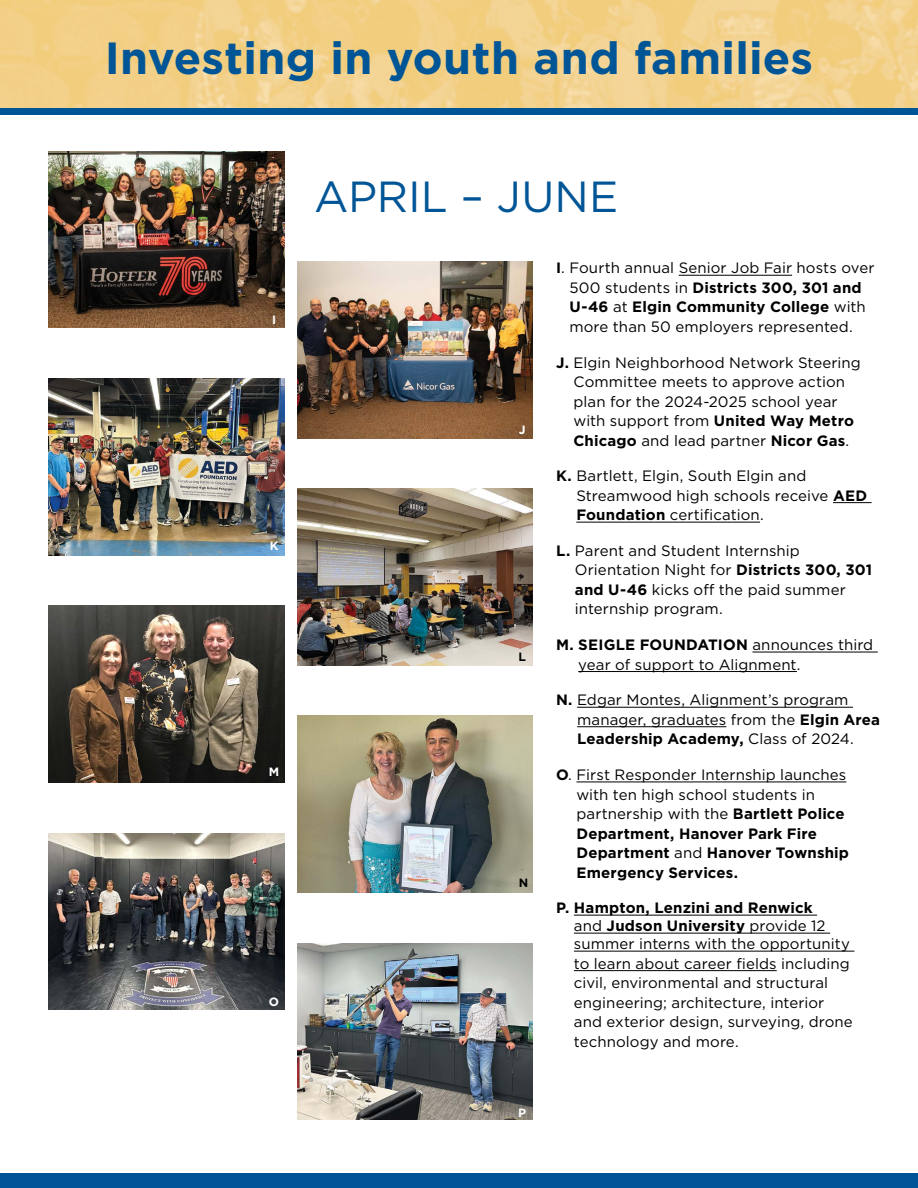
<style>
.page{position:relative;width:918px;height:1188px;background:#fff}
.page>*{position:absolute;margin:0;border:0;box-sizing:border-box;transform-origin:0 0}
.t1{font:700 45px "Gotham";letter-spacing:.005em;color:#005596}
.t2{font:43.5px "Gotham";color:#005596}
.t3{font:15px/19.5px "Gotham";letter-spacing:.005em;color:#000}
.t4{font:700 15px/19.5px "Gotham";letter-spacing:.01em;color:#000}
.t5{font:700 12px "Gotham";color:#fff}
.t6{font:700 12px "Gotham";color:#000}
.s1{font-weight:700}
.s2{font-weight:400}
</style>
<div class="page">
<div style="left:0;top:0;width:918px;height:115px;background:#005596"></div>
<img style="left:0;top:0;width:918px;height:108px">
<div style="left:0;top:1174px;width:918px;height:14px;background:#005596"></div>
<hr style="left:679px;top:275px;width:113px;height:1px;background:#000">
<hr style="left:833px;top:502px;width:39px;height:1px;background:#000">
<hr style="left:576px;top:522px;width:184px;height:1px;background:#000">
<hr style="left:752px;top:652px;width:126px;height:1px;background:#000">
<hr style="left:578px;top:671px;width:219px;height:1px;background:#000">
<hr style="left:577px;top:707px;width:276px;height:1px;background:#000">
<hr style="left:577px;top:726px;width:149px;height:1px;background:#000">
<hr style="left:576px;top:782px;width:270px;height:1px;background:#000">
<hr style="left:574px;top:915px;width:243px;height:1px;background:#000">
<hr style="left:574px;top:933px;width:256px;height:1px;background:#000">
<hr style="left:574px;top:951px;width:280px;height:1px;background:#000">
<hr style="left:574px;top:970px;width:203px;height:1px;background:#000">
<img style="left:49px;top:151px;width:235px;height:177px">
<img style="left:297px;top:261px;width:236px;height:177px">
<img style="left:49px;top:379px;width:235px;height:176px">
<img style="left:297px;top:489px;width:236px;height:176px">
<img style="left:49px;top:606px;width:235px;height:176px">
<img style="left:297px;top:716px;width:236px;height:177px">
<img style="left:49px;top:833px;width:235px;height:177px">
<img style="left:297px;top:943px;width:236px;height:177px">
<h1 class="t1" style="left:105px;top:28px;width:710px">Investing in youth and families</h1>
<p class="t5" style="left:272px;top:311px;width:6px">I</p>
<p class="t5" style="left:270px;top:538px;width:10px">K</p>
<p class="t5" style="left:269px;top:764px;width:12px">M</p>
<p class="t5" style="left:269px;top:994px;width:12px">O</p>
<h2 class="t2" style="left:314px;top:169px;width:306px">APRIL – JUNE</h2>
<p class="t5" style="left:519px;top:422px;width:8px">J</p>
<p class="t6" style="left:518px;top:649px;width:9px">L</p>
<p class="t6" style="left:519px;top:875px;width:11px">N</p>
<p class="t5" style="left:518px;top:1105px;width:10px">P</p>
<p class="t3" style="left:556px;top:258px;width:320px;text-align:center"><span class="s1">I</span>. Fourth annual Senior Job Fair hosts over 500 students in <span class="s1">Districts 300, 301 and U-46</span> at <span class="s1">Elgin Community College</span> with more than 50 employers represented.</p>
<p class="t3" style="left:573px;top:352px;width:289px;text-indent:-17px"><span class="s1">J.</span> Elgin Neighborhood Network Steering Committee meets to approve action plan for the 2024-2025 school year with support from <span class="s1">United Way Metro Chicago</span> and lead partner <span class="s1">Nicor Gas</span>.</p>
<p class="t3" style="left:576px;top:466px;width:292px;text-indent:-20px"><span class="s1">K.</span> Bartlett, Elgin, South Elgin and<br>Streamwood high schools receive <span class="s1">AED<br>Foundation</span> certification.</p>
<p class="t3" style="left:575px;top:541px;width:299px;text-indent:-19px"><span class="s1">L.</span> Parent and Student Internship<br>Orientation Night for <span class="s1">Districts 300, 301 and U-46</span> kicks off the paid summer internship program.</p>
<p class="t3" style="left:578px;top:635px;width:296px;text-indent:-22px"><span class="s1">M. SEIGLE FOUNDATION</span> announces third year of support to Alignment.</p>
<p class="t3" style="left:577px;top:690px;width:305px;text-indent:-21px"><span class="s1">N.</span> Edgar Montes, Alignment’s program manager, graduates from the <span class="s1">Elgin Area<br>Leadership Academy,</span> Class of 2024.</p>
<p class="t4" style="left:576px;top:765px;width:274px;text-indent:-20px">O<span class="s2">. First Responder Internship launches with ten high school students in partnership with the</span> Bartlett Police<br>Department, Hanover Park Fire<br>Department <span class="s2">and</span> Hanover Township<br>Emergency Services.</p>
<p class="t4" style="left:574px;top:899px;width:278px;line-height:18px;text-indent:-18px">P. Hampton, Lenzini and Renwick<br><span class="s2">and</span> Judson University <span class="s2">provide 12 summer interns with the opportunity</span></p>
<p class="t3" style="left:574px;top:953px;width:280px">to learn about career fields including civil, environmental and structural engineering; architecture, interior and exterior design, surveying, drone technology and more.</p>
</div>
